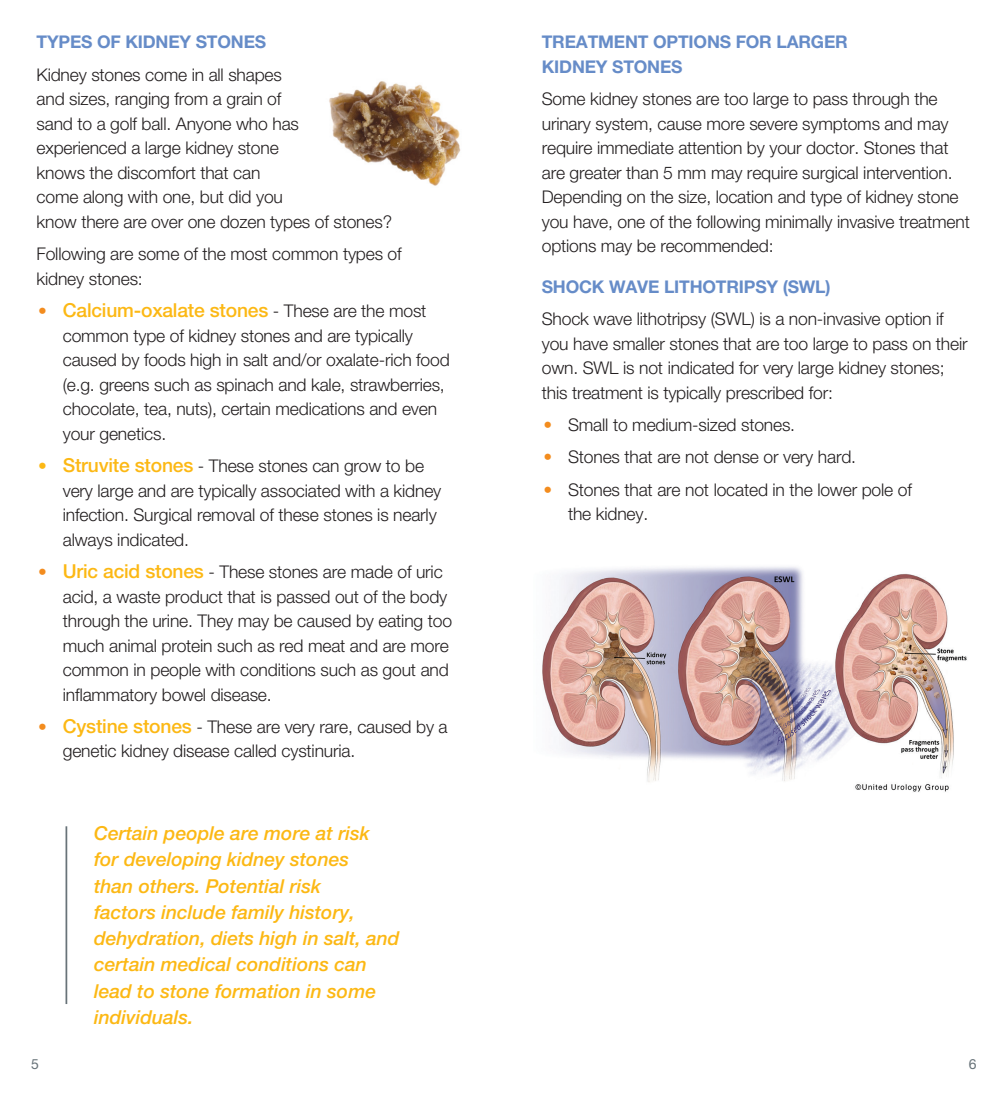
<style>
.page{position:relative;width:1008px;height:1103px;background:#fff}
.page>*{position:absolute;margin:0;border:0;box-sizing:border-box;transform-origin:0 0}
.Paragraph_Style_1{font:italic 500 19.25px/26.2px "Helvetica Neue LT Pro";color:#fcb814}
.Bro-Bullets{font:500 19.25px "Helvetica Neue LT Pro";letter-spacing:-.01em;color:#fcb814}
.Bro-Bullets-2{font:300 17.5px/24.5px "Helvetica Neue LT Pro";letter-spacing:-.01em;color:#231f20}
.body{font:300 17.5px/24.5px "Helvetica Neue LT Pro";letter-spacing:-.01em;color:#231f20}
.body-2{font:700 17.5px/24.5px "Helvetica Neue LT Pro";letter-spacing:-.01em;color:#668cc8}
.t1{font:14px "Helvetica Neue LT Pro";color:#687379}
.s1{font-weight:300;font-size:17.5px;color:#f38c1e}
.s2{font-weight:300;font-size:17.5px;color:#231f20}
.s3{color:#fcb814}
.s4{font-weight:500;font-size:19.25px;color:#fcb814}
.s5{color:#f38c1e}
</style>
<div class="page">
<img style="left:542px;top:567px;width:425px;height:225px">
<img style="left:329px;top:81px;width:132px;height:105px">
<hr style="left:66px;top:826px;width:1px;height:178px;background:#687379">
<p class="body-2" style="left:37px;top:30px;width:231px">TYPES OF KIDNEY STONES</p>
<p class="body" style="left:37px;top:62px;width:357px">Kidney stones come in all shapes<br>and sizes, ranging from a grain of<br>sand to a golf ball. Anyone who has experienced a large kidney stone<br>knows the discomfort that can<br>come along with one, but did you<br>know there are over one dozen types of stones?</p>
<p class="body" style="left:37px;top:241px;width:367px">Following are some of the most common types of kidney stones:</p>
<p class="Bro-Bullets" style="left:38px;top:299px;width:390px"><span class="s1">•</span> Calcium-oxalate stones <span class="s2">- These are the most</span></p>
<p class="Bro-Bullets-2" style="left:63px;top:323px;width:388px">common type of kidney stones and are typically caused by foods high in salt and/or oxalate-rich food (e.g. greens such as spinach and kale, strawberries, chocolate, tea, nuts), certain medications and even your genetics.</p>
<p class="Bro-Bullets-2" style="left:63px;top:453px;width:380px;text-indent:-24px"><span class="s3">•</span> <span class="s4">Struvite stones</span> - These stones can grow to be very large and are typically associated with a kidney infection. Surgical removal of these stones is nearly always indicated.</p>
<p class="Bro-Bullets-2" style="left:63px;top:559px;width:391px;text-indent:-25px"><span class="s5">•</span> <span class="s4">Uric acid stones</span> - These stones are made of uric acid, a waste product that is passed out of the body through the urine. They may be caused by eating too much animal protein such as red meat and are more common in people with conditions such as gout and inflammatory bowel disease.</p>
<p class="Bro-Bullets-2" style="left:63px;top:714px;width:386px;text-indent:-24px"><span class="s5">•</span> <span class="s4">Cystine stones</span> - These are very rare, caused by a genetic kidney disease called cystinuria.</p>
<p class="Paragraph_Style_1" style="left:94px;top:820px;width:307px">Certain people are more at risk<br>for developing kidney stones<br>than others. Potential risk<br>factors include family history, dehydration, diets high in salt, and certain medical conditions can lead to stone formation in some individuals.</p>
<p class="body-2" style="left:542px;top:30px;width:308px">TREATMENT OPTIONS FOR LARGER<br>KIDNEY STONES</p>
<p class="body" style="left:542px;top:86px;width:430px">Some kidney stones are too large to pass through the urinary system, cause more severe symptoms and may require immediate attention by your doctor. Stones that are greater than 5 mm may require surgical intervention.<br>Depending on the size, location and type of kidney stone you have, one of the following minimally invasive treatment options may be recommended:</p>
<p class="body-2" style="left:542px;top:274px;width:290px">SHOCK WAVE LITHOTRIPSY (SWL)</p>
<p class="body" style="left:542px;top:306px;width:427px">Shock wave lithotripsy (SWL) is a non-invasive option if you have smaller stones that are too large to pass on their own. SWL is not indicated for very large kidney stones; this treatment is typically prescribed for:</p>
<p class="Bro-Bullets-2" style="left:544px;top:412px;width:253px"><span class="s5">•</span> Small to medium-sized stones.</p>
<p class="Bro-Bullets-2" style="left:544px;top:444px;width:314px"><span class="s5">•</span> Stones that are not dense or very hard.</p>
<p class="Bro-Bullets-2" style="left:568px;top:477px;width:345px;text-indent:-24px"><span class="s5">•</span> Stones that are not located in the lower pole of the kidney.</p>
<p class="t1" style="left:31px;top:1055px;width:9px">5</p>
<p class="t1" style="left:969px;top:1056px;width:9px">6</p>
</div>
